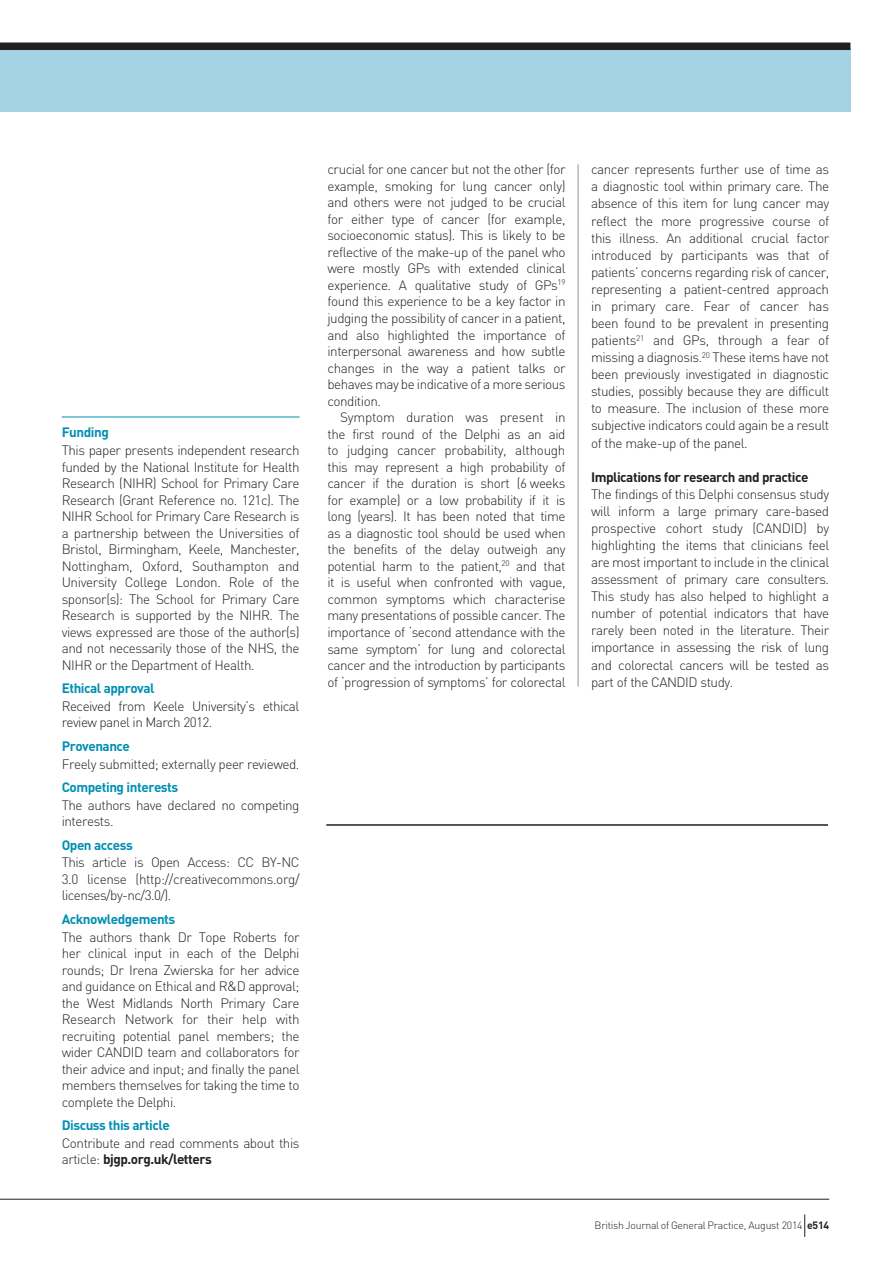
<style>
.page{position:relative;width:893px;height:1263px;background:#fff}
.page>*{position:absolute;margin:0;border:0;box-sizing:border-box;transform-origin:0 0}
.t1{font:300 13.5px/16.5px "DIN";letter-spacing:-.035em;color:#231f20;text-align:justify}
.t2{font:700 13.5px "DIN";letter-spacing:-.035em;color:#008fb3}
.t3{font:700 13.5px "DIN";letter-spacing:-.035em;color:#231f20}
.t4{font:300 10.5px "DIN";letter-spacing:-.025em;color:#231f20}
.s1{font-weight:700}
</style>
<div class="page">
<hr style="left:578px;top:164px;width:1px;height:522px;background:#939598">
<hr style="left:0;top:1199px;width:829px;height:1px;background:#231f20">
<svg style="left:804px;top:1214px;width:1px;height:23px"></svg>
<div style="left:0;top:48px;width:850px;height:64px;background:#a2d2e3"></div>
<div style="left:0;top:43px;width:850px;height:7px;background:#231f20"></div>
<hr style="left:62px;top:417px;width:238px;height:1px;background:#008fb3">
<hr style="left:326px;top:824px;width:502px;height:2px;background:#231f20">
<p class="t2" style="left:62px;top:424px;width:49px">Funding</p>
<p class="t1" style="left:62px;top:442px;width:239px">This paper presents independent research funded by the National Institute for Health Research (NIHR) School for Primary Care Research (Grant Reference no. 121c). The NIHR School for Primary Care Research is a partnership between the Universities of Bristol, Birmingham, Keele, Manchester, Nottingham, Oxford, Southampton and University College London. Role of the sponsor(s): The School for Primary Care Research is supported by the NIHR. The views expressed are those of the author(s) and not necessarily those of the NHS, the NIHR or the Department of Health.</p>
<p class="t2" style="left:62px;top:679px;width:94px">Ethical approval</p>
<p class="t1" style="left:62px;top:697px;width:239px">Received from Keele University’s ethical review panel in March 2012.</p>
<p class="t2" style="left:62px;top:737px;width:70px">Provenance</p>
<p class="t1" style="left:62px;top:755px;width:239px">Freely submitted; externally peer reviewed.</p>
<p class="t2" style="left:62px;top:778px;width:118px">Competing interests</p>
<p class="t1" style="left:62px;top:796px;width:239px">The authors have declared no competing interests.</p>
<p class="t2" style="left:62px;top:836px;width:73px">Open access</p>
<p class="t1" style="left:62px;top:854px;width:239px">This article is Open Access: CC BY-NC 3.0 license (http://creativecommons.org/ licenses/by-nc/3.0/).</p>
<p class="t2" style="left:62px;top:910px;width:115px">Acknowledgements</p>
<p class="t1" style="left:62px;top:928px;width:239px">The authors thank Dr Tope Roberts for her clinical input in each of the Delphi rounds; Dr Irena Zwierska for her advice and guidance on Ethical and R&amp;D approval; the West Midlands North Primary Care Research Network for their help with recruiting potential panel members; the wider CANDID team and collaborators for their advice and input; and finally the panel members themselves for taking the time to complete the Delphi.</p>
<p class="t2" style="left:62px;top:1116px;width:110px">Discuss this article</p>
<p class="t1" style="left:62px;top:1134px;width:239px">Contribute and read comments about this article: <span class="s1">bjgp.org.uk/letters</span></p>
<p class="t1" style="left:327px;top:161px;width:240px">crucial for one cancer but not the other (for example, smoking for lung cancer only) and others were not judged to be crucial for either type of cancer (for example, socioeconomic status). This is likely to be reflective of the make-up of the panel who were mostly GPs with extended clinical experience. A qualitative study of GPs<sup>19 </sup>found this experience to be a key factor in judging the possibility of cancer in a patient, and also highlighted the importance of interpersonal awareness and how subtle changes in the way a patient talks or behaves may be indicative of a more serious condition.</p>
<p class="t1" style="left:327px;top:409px;width:240px;text-indent:13px">Symptom duration was present in the first round of the Delphi as an aid to judging cancer probability, although this may represent a high probability of cancer if the duration is short (6 weeks for example) or a low probability if it is long (years). It has been noted that time as a diagnostic tool should be used when the benefits of the delay outweigh any potential harm to the patient,<sup>20</sup> and that it is useful when confronted with vague, common symptoms which characterise many presentations of possible cancer. The importance of ‘second attendance with the same symptom’ for lung and colorectal cancer and the introduction by participants of ‘progression of symptoms’ for colorectal</p>
<p class="t1" style="left:591px;top:161px;width:240px;line-height:17.1px">cancer represents further use of time as a diagnostic tool within primary care. The absence of this item for lung cancer may reflect the more progressive course of this illness. An additional crucial factor introduced by participants was that of patients’ concerns regarding risk of cancer, representing a patient-centred approach in primary care. Fear of cancer has been found to be prevalent in presenting patients<sup>21</sup> and GPs, through a fear of missing a diagnosis.<sup>20</sup> These items have not been previously investigated in diagnostic studies, possibly because they are difficult to measure. The inclusion of these more subjective indicators could again be a result of the make-up of the panel.</p>
<p class="t3" style="left:591px;top:468px;width:219px">Implications for research and practice</p>
<p class="t1" style="left:591px;top:485px;width:240px;line-height:17.1px">The findings of this Delphi consensus study will inform a large primary care-based prospective cohort study (CANDID) by highlighting the items that clinicians feel are most important to include in the clinical assessment of primary care consulters.<br>This study has also helped to highlight a number of potential indicators that have rarely been noted in the literature. Their importance in assessing the risk of lung and colorectal cancers will be tested as part of the CANDID study.</p>
<p class="t4" style="left:595px;top:1219px;width:236px">British Journal of General Practice, August 2014 <span class="s1">e514</span></p>
</div>
